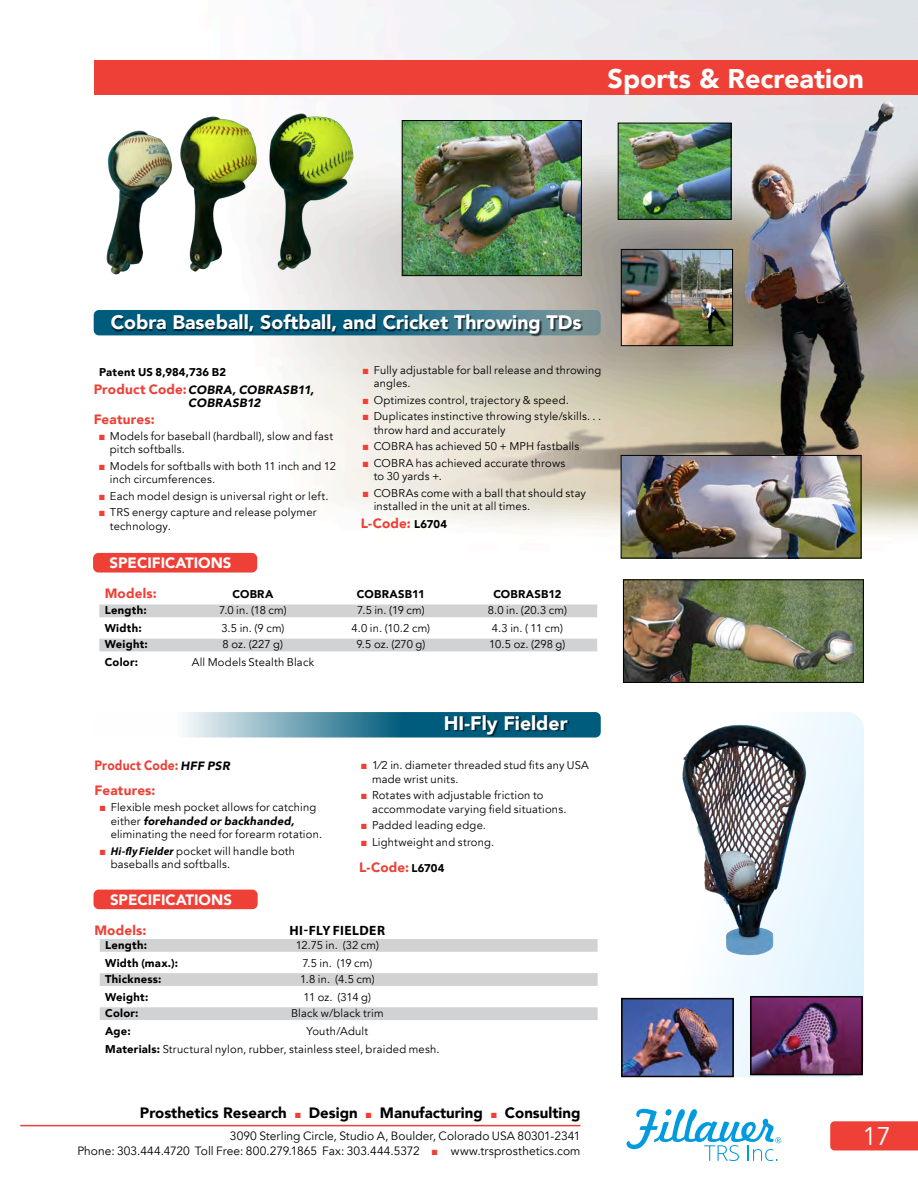
<style>
.page{position:relative;width:918px;height:1188px;background:#fff}
.page>*{position:absolute;margin:0;border:0;box-sizing:border-box;transform-origin:0 0}
.t1{font:900 27px "Avenir";color:#fff}
.t2{font:25.5px "Avenir";color:#fff}
.t3{font:900 19.5px "Avenir";color:#fff}
.t4{font:900 15px "Avenir";color:#000}
.t5{font:900 15px "Avenir";color:#fff}
.t6{font:900 13.5px "Avenir";letter-spacing:.015em;color:#ee4036}
.t7{font:900 13.5px/25.3px "Avenir";letter-spacing:.015em;color:#ee4036;scale:.9 1}
.t8{font:700 13.5px "Myriad Pro";letter-spacing:.03em;color:#000}
.t9{font:12px/15px "Avenir";letter-spacing:.005em;color:#000;text-align:right}
.t10{font:italic 900 12px/12.8px "Avenir";letter-spacing:.015em;color:#000}
.t11{font:11.25px/13.5px "Avenir";letter-spacing:.02em;color:#000}
.t12{font:900 11.25px "Avenir";letter-spacing:.025em;color:#000}
.s1{font-style:normal;font-size:13.5px;color:#ee4036}
.s2{color:#ee4036}
.s3{font-size:11.25px;color:#000}
.s4{font-style:italic;font-size:12px;color:#000}
.s5{font-weight:900;font-style:italic}
.s6{font-family:"Myriad Pro";font-weight:700;font-style:italic}
.s7{font-weight:900}
</style>
<div class="page">
<img style="left:93px;top:0;width:825px;height:594px">
<img style="left:93px;top:112px;width:266px;height:166px">
<img style="left:404px;top:122px;width:176px;height:152px">
<div style="left:402px;top:120px;width:180px;height:156px;border:1px solid #000"></div>
<img style="left:620px;top:125px;width:110px;height:93px">
<div style="left:618px;top:123px;width:114px;height:97px;border:1px solid #000"></div>
<img style="left:623px;top:457px;width:236px;height:99px">
<div style="left:621px;top:455px;width:240px;height:103px;border:1px solid #000"></div>
<img style="left:625px;top:581px;width:237px;height:100px">
<div style="left:623px;top:579px;width:241px;height:104px;border:1px solid #000"></div>
<img style="left:623px;top:251px;width:108px;height:93px">
<div style="left:621px;top:249px;width:112px;height:97px;border:1px solid #000"></div>
<svg style="left:621px;top:712px;width:243px;height:365px"></svg>
<img style="left:623px;top:720px;width:237px;height:245px">
<img style="left:624px;top:1001px;width:107px;height:73px">
<div style="left:621px;top:998px;width:113px;height:79px;border:2px solid #000"></div>
<img style="left:753px;top:999px;width:107px;height:73px">
<div style="left:750px;top:996px;width:113px;height:79px;border:2px solid #000"></div>
<svg style="left:94px;top:310px;width:507px;height:25px;background:#266e85"></svg>
<div style="left:112px;top:315px;width:471px;height:21px;background:#000;opacity:.6"></div>
<svg style="left:94px;top:712px;width:507px;height:26px"></svg>
<div style="left:445px;top:716px;width:125px;height:21px;background:#000;opacity:.6"></div>
<div style="left:94px;top:890px;width:164px;height:19px;background:#ee4036;border-radius:5px"></div>
<div style="left:100px;top:939px;width:498px;height:13px;background:#d0d2d4"></div>
<div style="left:100px;top:973px;width:498px;height:13px;background:#d0d2d4"></div>
<div style="left:100px;top:1007px;width:498px;height:13px;background:#d0d2d4"></div>
<div style="left:93px;top:553px;width:164px;height:20px;background:#ee4036;border-radius:5px"></div>
<div style="left:99px;top:605px;width:498px;height:12px;background:#d0d2d4"></div>
<div style="left:99px;top:639px;width:498px;height:12px;background:#d0d2d4"></div>
<hr style="left:20px;top:1125px;width:560px;height:1px;background:#ee4036">
<div style="left:830px;top:1121px;width:88px;height:29px;background:#ee4036"></div>
<svg style="left:627px;top:1109px;width:154px;height:52px"></svg>
<div style="left:94px;top:61px;width:824px;height:34px;background:#ee4036"></div>
<h1 class="t1" style="left:608px;top:55px;width:258px">Sports &amp; Recreation</h1>
<h3 class="t3" style="left:111px;top:306px;width:472px">Cobra Baseball, Softball, and Cricket Throwing TDs</h3>
<p class="t12" style="left:99px;top:363px;width:129px">Patent US 8,984,736 B2</p>
<p class="t10" style="left:188px;top:384px;width:127px;text-indent:-95px"><span class="s1">Product Code:</span>COBRA, COBRASB11,<br>COBRASB12</p>
<p class="t6" style="left:94px;top:408px;width:63px">Features:</p>
<p class="t11" style="left:110px;top:429px;width:225px;text-indent:-11px"><span class="s2">■</span> Models for baseball (hardball), slow and fast pitch softballs.</p>
<p class="t11" style="left:110px;top:459px;width:228px;text-indent:-11px"><span class="s2">■</span> Models for softballs with both 11 inch and 12 inch circumferences.</p>
<p class="t11" style="left:99px;top:489px;width:231px"><span class="s2">■</span> Each model design is universal right or left.</p>
<p class="t11" style="left:110px;top:506px;width:208px;text-indent:-11px"><span class="s2">■</span> TRS energy capture and release polymer technology.</p>
<p class="t11" style="left:374px;top:363px;width:229px;text-indent:-11px"><span class="s2">■</span> Fully adjustable for ball release and throwing angles.</p>
<p class="t11" style="left:363px;top:393px;width:207px"><span class="s2">■</span> Optimizes control, trajectory &amp; speed.</p>
<p class="t11" style="left:374px;top:410px;width:229px;text-indent:-11px"><span class="s2">■</span> Duplicates instinctive throwing style/skills. . . throw hard and accurately</p>
<p class="t11" style="left:363px;top:440px;width:218px"><span class="s2">■</span> COBRA has achieved 50 + MPH fastballs</p>
<p class="t11" style="left:374px;top:456px;width:193px;text-indent:-11px"><span class="s2">■</span> COBRA has achieved accurate throws to 30 yards +.</p>
<p class="t11" style="left:374px;top:486px;width:214px;text-indent:-11px"><span class="s2">■</span> COBRAs come with a ball that should stay installed in the unit at all times.</p>
<p class="t6" style="left:361px;top:512px;width:88px">L-Code: <span class="s3">L6704</span></p>
<h3 class="t5" style="left:110px;top:550px;width:123px">SPECIFICATIONS</h3>
<p class="t6" style="left:105px;top:582px;width:54px">Models:</p>
<p class="t12" style="left:232px;top:584px;width:42px">COBRA</p>
<p class="t12" style="left:357px;top:584px;width:69px">COBRASB11</p>
<p class="t12" style="left:493px;top:584px;width:70px">COBRASB12</p>
<p class="t12" style="left:105px;top:601px;width:44px">Length:</p>
<p class="t11" style="left:219px;top:604px;width:69px">7.0 in. (18 cm)</p>
<p class="t11" style="left:357px;top:604px;width:69px">7.5 in. (19 cm)</p>
<p class="t11" style="left:488px;top:604px;width:81px">8.0 in. (20.3 cm)</p>
<p class="t12" style="left:105px;top:619px;width:39px">Width:</p>
<p class="t11" style="left:221px;top:622px;width:65px">3.5 in. (9 cm)</p>
<p class="t11" style="left:352px;top:622px;width:80px">4.0 in. (10.2 cm)</p>
<p class="t11" style="left:492px;top:622px;width:72px">4.3 in. ( 11 cm)</p>
<p class="t12" style="left:105px;top:635px;width:45px">Weight:</p>
<p class="t11" style="left:223px;top:638px;width:62px">8 oz. (227 g)</p>
<p class="t11" style="left:356px;top:638px;width:71px">9.5 oz. (270 g)</p>
<p class="t11" style="left:489px;top:638px;width:78px">10.5 oz. (298 g)</p>
<p class="t12" style="left:105px;top:653px;width:35px">Color:</p>
<p class="t11" style="left:192px;top:656px;width:124px">All Models Stealth Black</p>
<p class="t7" style="left:94px;top:752px;width:152px">Product Code: <span class="s4">HFF PSR<br></span>Features:</p>
<p class="t11" style="left:111px;top:801px;width:213px;text-indent:-11px"><span class="s2">■</span> Flexible mesh pocket allows for catching either <span class="s5">forehanded or backhanded, </span>eliminating the need for forearm rotation.</p>
<p class="t11" style="left:111px;top:844px;width:186px;text-indent:-11px"><span class="s2">■</span> <span class="s6">Hi-fly Fielder</span> pocket will handle both baseballs and softballs.</p>
<h3 class="t3" style="left:444px;top:707px;width:125px">HI-Fly Fielder</h3>
<p class="t11" style="left:372px;top:759px;width:218px;text-indent:-11px"><span class="s2">■</span> 1⁄2 in. diameter threaded stud fits any USA made wrist units.</p>
<p class="t11" style="left:372px;top:789px;width:196px;text-indent:-11px"><span class="s2">■</span> Rotates with adjustable friction to accommodate varying field situations.</p>
<p class="t11" style="left:361px;top:819px;width:126px"><span class="s2">■</span> Padded leading edge.</p>
<p class="t11" style="left:361px;top:835px;width:135px"><span class="s2">■</span> Lightweight and strong.</p>
<p class="t6" style="left:359px;top:855px;width:87px">L-Code: <span class="s3">L6704</span></p>
<h3 class="t5" style="left:110px;top:887px;width:123px">SPECIFICATIONS</h3>
<p class="t6" style="left:94px;top:918px;width:54px">Models:</p>
<p class="t8" style="left:290px;top:921px;width:97px">HI-FLY FIELDER</p>
<p class="t12" style="left:105px;top:935px;width:44px">Length:</p>
<p class="t11" style="left:296px;top:938px;width:85px">12.75 in. (32 cm)</p>
<p class="t12" style="left:105px;top:953px;width:74px">Width (max.):</p>
<p class="t11" style="left:302px;top:956px;width:71px">7.5 in. (19 cm)</p>
<p class="t12" style="left:105px;top:969px;width:58px">Thickness:</p>
<p class="t11" style="left:300px;top:973px;width:76px">1.8 in. (4.5 cm)</p>
<p class="t12" style="left:105px;top:987px;width:45px">Weight:</p>
<p class="t11" style="left:304px;top:990px;width:69px">11 oz. (314 g)</p>
<p class="t12" style="left:105px;top:1004px;width:35px">Color:</p>
<p class="t11" style="left:291px;top:1007px;width:94px">Black w/black trim</p>
<p class="t12" style="left:105px;top:1021px;width:27px">Age:</p>
<p class="t11" style="left:105px;top:1022px;width:336px;line-height:17.9px;text-indent:201px">Youth/Adult<br><span class="s7">Materials:</span> Structural nylon, rubber, stainless steel, braided mesh.</p>
<h3 class="t4" style="left:140px;top:1099px;width:148px">Prosthetics Research</h3>
<h3 class="t4" style="left:295px;top:1099px;width:64px"><span class="s2">■</span> Design</h3>
<h3 class="t4" style="left:366px;top:1099px;width:118px"><span class="s2">■</span> Manufacturing</h3>
<h3 class="t4" style="left:491px;top:1099px;width:91px"><span class="s2">■</span> Consulting</h3>
<p class="t9" style="left:77px;top:1129px;width:505px">3090 Sterling Circle, Studio A, Boulder, Colorado USA 80301-2341<br>Phone: 303.444.4720 Toll Free: 800.279.1865 Fax: 303.444.5372 <span class="s2">■</span> www.trsprosthetics.com</p>
<h2 class="t2" style="left:863px;top:1121px;width:30px">17</h2>
</div>
